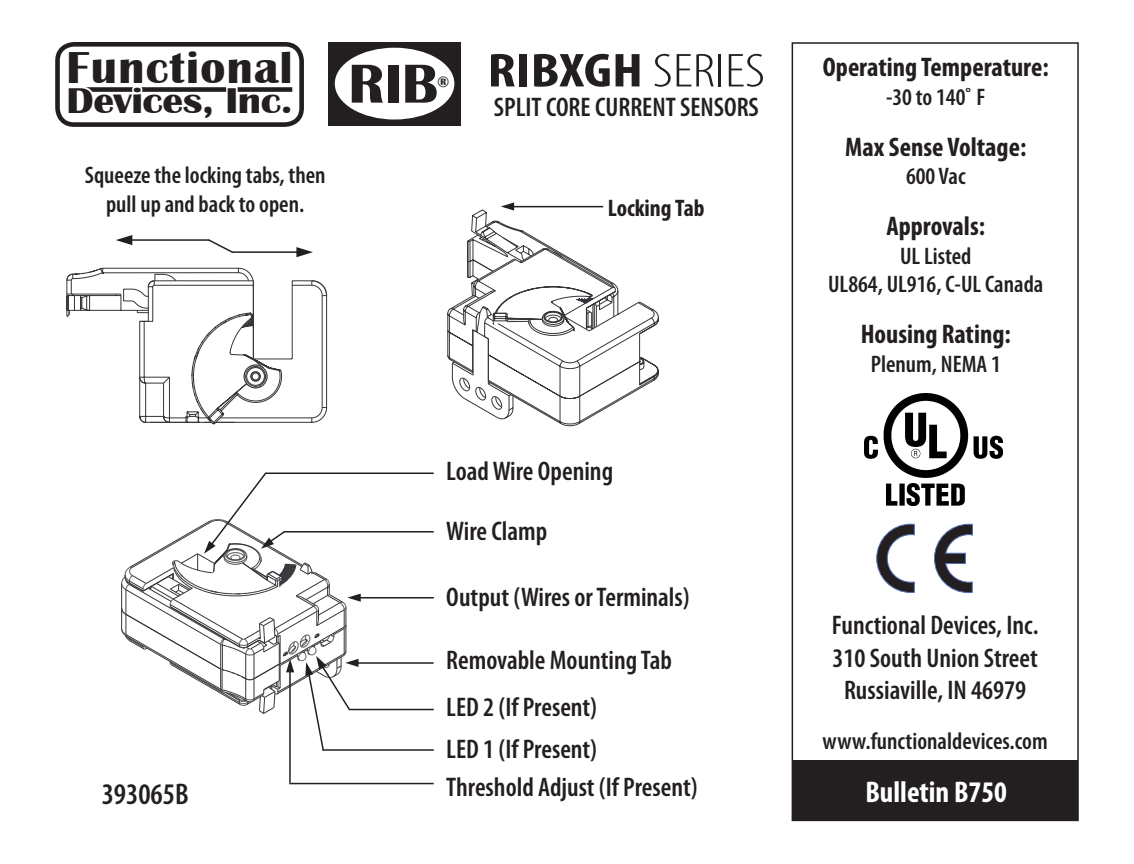
<style>
.page{position:relative;width:1134px;height:864px;background:#fff}
.page>*{position:absolute;margin:0;border:0;box-sizing:border-box;transform-origin:0 0}
.t1{font:700 56.7px "Britannic";color:#231f20}
.t2{font:700 condensed 48px "Myriad Pro";color:#231f20;scale:1.25 1}
.t3{font:700 46.2px "Britannic";letter-spacing:.03em;color:#231f20}
.t4{font:700 36.9px "Britannic";letter-spacing:-.01em;color:#231f20;scale:1.13 1}
.t5{font:700 condensed 30px "Myriad Pro";color:#fff}
.t6{font:600 condensed 30px "Myriad Pro";color:#231f20}
.t7{font:600 condensed 27px "Myriad Pro";color:#231f20}
.t8{font:700 condensed 27px "Myriad Pro";color:#231f20}
.t9{font:600 condensed 24px/28.8px "Myriad Pro";color:#231f20;text-align:center}
.t10{font:700 condensed 24px "Myriad Pro";color:#231f20}
.t11{font:700 15.3px "Britannic";color:#231f20}
.s1{font-weight:300}
</style>
<div class="page">
<div style="left:792px;top:42px;width:287px;height:779px;border:2px solid #231f20"></div>
<div style="left:792px;top:760px;width:286px;height:61px;background:#231f20"></div>
<img style="left:865px;top:394px;width:137px;height:111px">
<svg style="left:934px;top:524px;width:39px;height:69px"></svg>
<svg style="left:877px;top:524px;width:37px;height:69px"></svg>
<svg style="left:66px;top:235px;width:262px;height:190px"></svg>
<hr style="left:355px;top:597px;width:79px;height:2px;background:#231f20">
<svg style="left:447px;top:202px;width:212px;height:224px"></svg>
<hr style="left:265px;top:473px;width:169px;height:1px;background:#231f20">
<hr style="left:284px;top:531px;width:150px;height:2px;background:#231f20">
<hr style="left:351px;top:662px;width:83px;height:2px;background:#231f20">
<hr style="left:349px;top:709px;width:85px;height:1px;background:#231f20">
<hr style="left:291px;top:783px;width:143px;height:1px;background:#231f20">
<hr style="left:289px;top:670px;width:2px;height:114px;background:#231f20">
<hr style="left:323px;top:749px;width:111px;height:2px;background:#231f20">
<svg style="left:121px;top:472px;width:240px;height:280px"></svg>
<div style="left:328px;top:42px;width:133px;height:83px;background:#231f20"></div>
<div style="left:335px;top:48px;width:119px;height:72px;background:#fff;border-radius:50%"></div>
<div style="left:55px;top:42px;width:249px;height:85px;border:5px solid #231f20;border-radius:17px"></div>
<div style="left:84px;top:87px;width:208px;height:5px;background:#231f20"></div>
<svg style="left:65px;top:87px;width:150px;height:35px"></svg>
<div style="left:226px;top:86px;width:12px;height:28px;border:3px solid #fff"></div>
<svg style="left:237px;top:90px;width:47px;height:24px"></svg>
<div style="left:281px;top:105px;width:11px;height:10px;border:3px solid #fff;border-radius:50%"></div>
<p class="t3" style="left:67px;top:42px;width:227px">Functional</p>
<p class="t4" style="left:67px;top:80px;width:202px">Devices, Inc.</p>
<p class="t9" style="left:85px;top:160px;width:242px">Squeeze the locking tabs, then pull up and back to open.</p>
<p class="t1" style="left:348px;top:52px;width:91px">RIB</p>
<p class="t11" style="left:438px;top:74px;width:13px">®</p>
<p class="t2" style="left:488px;top:40px;width:224px">RIBXGH <span class="s1">SERIES</span></p>
<p class="t7" style="left:494px;top:91px;width:267px">SPLIT CORE CURRENT SENSORS</p>
<p class="t10" style="left:608px;top:193px;width:98px">Locking Tab</p>
<p class="t7" style="left:446px;top:455px;width:168px">Load Wire Opening</p>
<p class="t7" style="left:446px;top:514px;width:103px">Wire Clamp</p>
<p class="t8" style="left:823px;top:51px;width:227px">Operating Temperature:</p>
<p class="t9" style="left:886px;top:82px;width:101px">-30 to 140˚ F</p>
<p class="t8" style="left:845px;top:130px;width:183px">Max Sense Voltage:</p>
<p class="t9" style="left:906px;top:162px;width:61px">600 Vac</p>
<p class="t8" style="left:886px;top:209px;width:100px">Approvals:</p>
<p class="t9" style="left:900px;top:241px;width:73px">UL Listed</p>
<p class="t9" style="left:828px;top:270px;width:217px">UL864, UL916, C-UL Canada</p>
<p class="t8" style="left:861px;top:317px;width:152px">Housing Rating:</p>
<p class="t9" style="left:871px;top:349px;width:132px">Plenum, NEMA 1</p>
<p class="t7" style="left:446px;top:580px;width:245px">Output (Wires or Terminals)</p>
<p class="t7" style="left:446px;top:643px;width:227px">Removable Mounting Tab</p>
<p class="t7" style="left:446px;top:691px;width:153px">LED 2 (If Present)</p>
<p class="t7" style="left:446px;top:732px;width:153px">LED 1 (If Present)</p>
<p class="t7" style="left:446px;top:770px;width:253px">Threshold Adjust (If Present)</p>
<p class="t7" style="left:832px;top:609px;width:208px">Functional Devices, Inc.</p>
<p class="t7" style="left:832px;top:641px;width:207px">310 South Union Street</p>
<p class="t7" style="left:844px;top:673px;width:184px">Russiaville, IN 46979</p>
<p class="t9" style="left:823px;top:726px;width:227px">www.functionaldevices.com</p>
<p class="t6" style="left:102px;top:776px;width:89px">393065B</p>
<p class="t5" style="left:866px;top:774px;width:143px">Bulletin B750</p>
</div>
